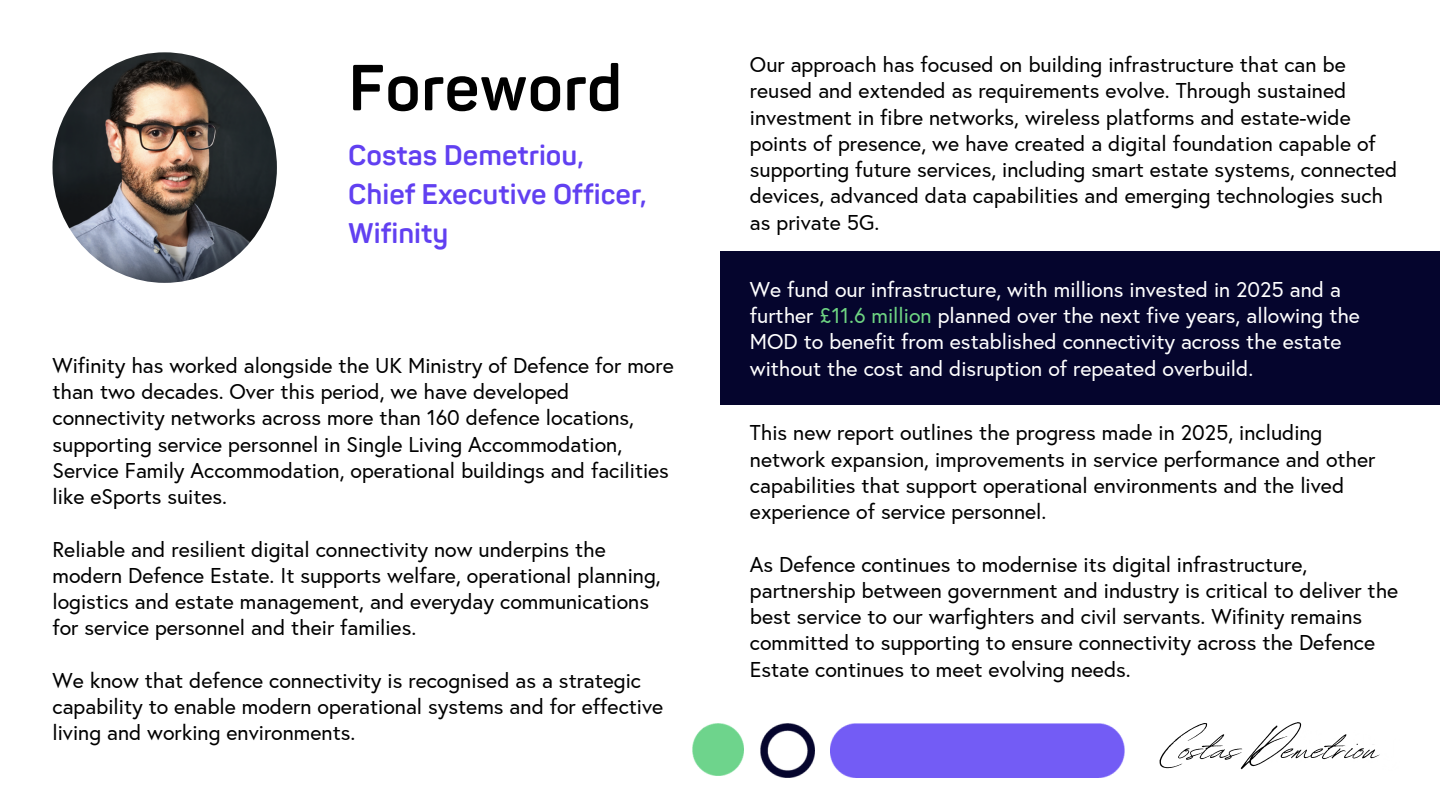
<style>
.page{position:relative;width:1440px;height:810px;background:#fff}
.page>*{position:absolute;margin:0;border:0;box-sizing:border-box;transform-origin:0 0}
.t1{font:700 64px "Panton";color:#000}
.t2{font:56.3px "Revive 80 Signature";color:#000}
.t3{font:700 28px "Panton";color:#6140f1}
.t4{font:21.3px/26.2px "Europa";color:#000}
.t5{font:21.3px/26.2px "Europa";color:#fff}
.s1{color:#6ed482}
</style>
<div class="page">
<img style="left:52px;top:52px;width:225px;height:231px">
<div style="left:830px;top:724px;width:294px;height:53px;background:#735cf5"></div>
<img style="left:761px;top:724px;width:53px;height:53px">
<img style="left:692px;top:724px;width:52px;height:52px">
<div style="left:720px;top:251px;width:720px;height:154px;background:#05052d"></div>
<p class="t1" style="left:348px;top:50px;width:276px">Foreword</p>
<p class="t3" style="left:348px;top:138px;width:237px">Costas Demetriou,</p>
<p class="t3" style="left:348px;top:177px;width:300px">Chief Executive Officer,</p>
<p class="t3" style="left:348px;top:216px;width:102px">Wifinity</p>
<p class="t4" style="left:52px;top:352px;width:623px">Wifinity has worked alongside the UK Ministry of Defence for more than two decades. Over this period, we have developed connectivity networks across more than 160 defence locations, supporting service personnel in Single Living Accommodation, Service Family Accommodation, operational buildings and facilities like eSports suites.</p>
<p class="t4" style="left:52px;top:536px;width:610px">Reliable and resilient digital connectivity now underpins the modern Defence Estate. It supports welfare, operational planning, logistics and estate management, and everyday communications for service personnel and their families.</p>
<p class="t4" style="left:52px;top:667px;width:612px">We know that defence connectivity is recognised as a strategic capability to enable modern operational systems and for effective living and working environments.</p>
<p class="t4" style="left:750px;top:52px;width:649px">Our approach has focused on building infrastructure that can be reused and extended as requirements evolve. Through sustained investment in fibre networks, wireless platforms and estate-wide points of presence, we have created a digital foundation capable of supporting future services, including smart estate systems, connected devices, advanced data capabilities and emerging technologies such as private 5G.</p>
<p class="t5" style="left:750px;top:277px;width:612px">We fund our infrastructure, with millions invested in 2025 and a further <span class="s1">£11.6 million</span> planned over the next five years, allowing the MOD to benefit from established connectivity across the estate without the cost and disruption of repeated overbuild.</p>
<p class="t4" style="left:750px;top:420px;width:627px">This new report outlines the progress made in 2025, including network expansion, improvements in service performance and other capabilities that support operational environments and the lived experience of service personnel.</p>
<p class="t4" style="left:750px;top:551px;width:650px">As Defence continues to modernise its digital infrastructure, partnership between government and industry is critical to deliver the best service to our warfighters and civil servants. Wifinity remains committed to supporting to ensure connectivity across the Defence Estate continues to meet evolving needs.</p>
<h2 class="t2" style="left:1161px;top:706px;width:219px">Costas Demetriou</h2>
</div>
